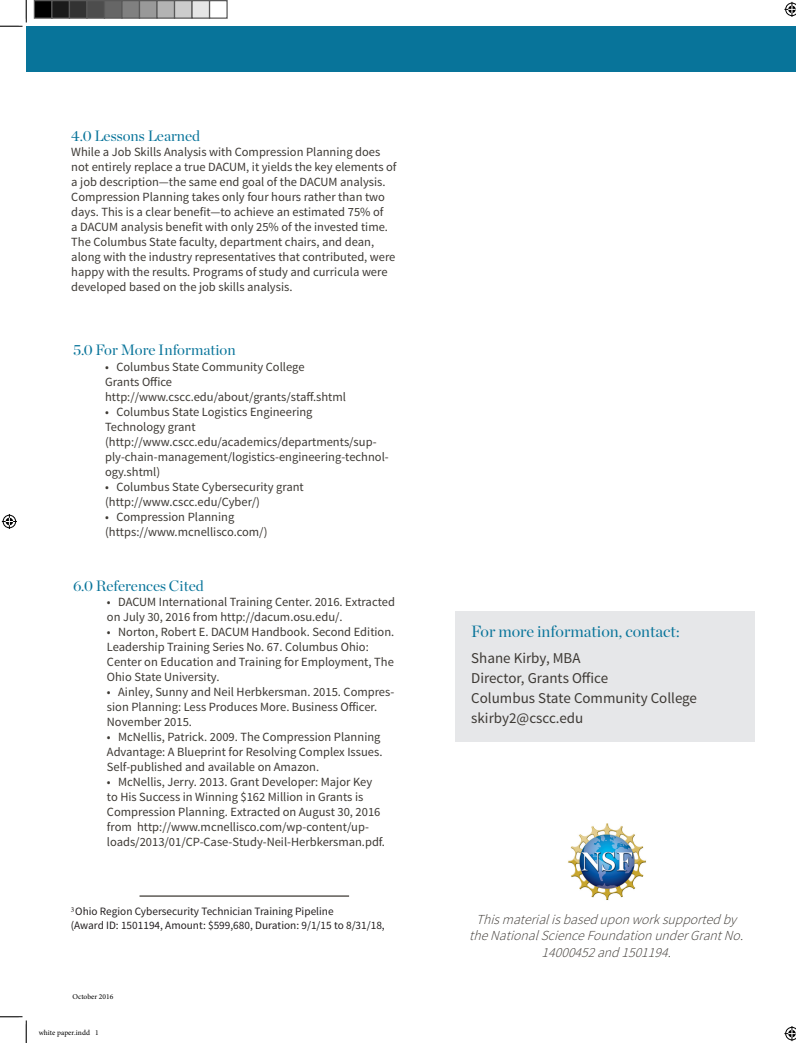
<style>
.page{position:relative;width:796px;height:1043px;background:#fff}
.page>*{position:absolute;margin:0;border:0;box-sizing:border-box;transform-origin:0 0}
.t1{font:16.25px "Chronicle Display";color:#08749a}
.t2{font:15px/20px "Source Sans Pro";color:#3d3934}
.t3{font:15px "Chronicle Display";color:#08749a}
.t4{font:italic 300 13.75px/16.5px "Source Sans Pro";color:#3d3934;text-align:center}
.t5{font:12.5px/15px "Source Sans Pro";color:#3d3934}
.t6{font:11.25px/13.5px "Source Sans Pro";color:#231f20}
.t7{font:7.5px "Minion Pro";color:#000}
.t8{font:7.5px "Minion Pro";color:#231f20}
</style>
<div class="page">
<div style="left:26px;top:26px;width:769px;height:45px;background:#08749a"></div>
<hr style="left:139px;top:895px;width:210px;height:1px;background:#3d3934">
<div style="left:455px;top:611px;width:300px;height:130px;background:#e6e7e9"></div>
<img style="left:568px;top:823px;width:78px;height:77px">
<svg style="left:0;top:0;width:27px;height:27px"></svg>
<svg style="left:0;top:1016px;width:27px;height:26px"></svg>
<svg style="left:784px;top:1px;width:12px;height:26px"></svg>
<svg style="left:784px;top:1026px;width:12px;height:16px"></svg>
<svg style="left:2px;top:514px;width:15px;height:15px"></svg>
<div style="left:34px;top:1px;width:18px;height:17px;background:#000"></div>
<div style="left:34px;top:0;width:18px;height:19px;border:1px solid #595959"></div>
<div style="left:52px;top:1px;width:17px;height:17px;background:#1a1a1a"></div>
<div style="left:51px;top:0;width:19px;height:19px;border:1px solid #595959"></div>
<div style="left:69px;top:1px;width:18px;height:17px;background:#333"></div>
<div style="left:69px;top:0;width:19px;height:19px;border:1px solid #595959"></div>
<div style="left:87px;top:1px;width:17px;height:17px;background:#4d4d4d"></div>
<div style="left:86px;top:0;width:19px;height:19px;border:1px solid #595959"></div>
<div style="left:104px;top:1px;width:18px;height:17px;background:#666"></div>
<div style="left:104px;top:0;width:18px;height:19px;border:1px solid #595959"></div>
<div style="left:122px;top:1px;width:17px;height:17px;background:#808080"></div>
<div style="left:121px;top:0;width:19px;height:19px;border:1px solid #595959"></div>
<div style="left:139px;top:1px;width:18px;height:17px;background:#999"></div>
<div style="left:139px;top:0;width:19px;height:19px;border:1px solid #595959"></div>
<div style="left:157px;top:1px;width:17px;height:17px;background:#b3b3b3"></div>
<div style="left:156px;top:0;width:19px;height:19px;border:1px solid #595959"></div>
<div style="left:174px;top:1px;width:18px;height:17px;background:#ccc"></div>
<div style="left:174px;top:0;width:18px;height:19px;border:1px solid #595959"></div>
<div style="left:192px;top:1px;width:17px;height:17px;background:#e6e6e6"></div>
<div style="left:191px;top:0;width:19px;height:19px;border:1px solid #595959"></div>
<div style="left:209px;top:0;width:19px;height:19px;border:1px solid #595959"></div>
<p class="t3" style="left:71px;top:124px;width:130px">4.0 Lessons Learned</p>
<p class="t5" style="left:71px;top:144px;width:327px">While a Job Skills Analysis with Compression Planning does not entirely replace a true DACUM, it yields the key elements of a job description—the same end goal of the DACUM analysis.<br>Compression Planning takes only four hours rather than two days. This is a clear benefit—to achieve an estimated 75% of<br>a DACUM analysis benefit with only 25% of the invested time.<br>The Columbus State faculty, department chairs, and dean, along with the industry representatives that contributed, were happy with the results. Programs of study and curricula were developed based on the job skills analysis.</p>
<p class="t3" style="left:73px;top:338px;width:164px">5.0 For More Information</p>
<p class="t5" style="left:105px;top:359px;width:242px">• Columbus State Community College<br>Grants Office http://www.cscc.edu/about/grants/staff.shtml</p>
<p class="t5" style="left:105px;top:404px;width:285px">• Columbus State Logistics Engineering<br>Technology grant (http://www.cscc.edu/academics/departments/sup&shy;ply-chain-management/logistics-engineering-technol&shy;ogy.shtml)</p>
<p class="t5" style="left:105px;top:479px;width:200px">• Columbus State Cybersecurity grant (http://www.cscc.edu/Cyber/)</p>
<p class="t5" style="left:105px;top:509px;width:164px">• Compression Planning (https://www.mcnellisco.com/)</p>
<p class="t3" style="left:73px;top:574px;width:132px">6.0 References Cited</p>
<p class="t5" style="left:107px;top:595px;width:289px">• DACUM International Training Center. 2016. Extracted on July 30, 2016 from http://dacum.osu.edu/.</p>
<p class="t5" style="left:107px;top:625px;width:289px">• Norton, Robert E. DACUM Handbook. Second Edition.<br>Leadership Training Series No. 67. Columbus Ohio:<br>Center on Education and Training for Employment, The Ohio State University.</p>
<p class="t5" style="left:107px;top:685px;width:289px">• Ainley, Sunny and Neil Herbkersman. 2015. Compres&shy;sion Planning: Less Produces More. Business Officer.<br>November 2015.</p>
<p class="t5" style="left:107px;top:730px;width:277px">• McNellis, Patrick. 2009. The Compression Planning<br>Advantage: A Blueprint for Resolving Complex Issues.<br>Self-published and available on Amazon.</p>
<p class="t5" style="left:107px;top:775px;width:279px">• McNellis, Jerry. 2013. Grant Developer: Major Key to His Success in Winning $162 Million in Grants is Compression Planning. Extracted on August 30, 2016 from http://www.mcnellisco.com/wp-content/up&shy;loads/2013/01/CP-Case-Study-Neil-Herbkersman.pdf.</p>
<p class="t6" style="left:71px;top:905px;width:315px;text-indent:5px">Ohio Region Cybersecurity Technician Training Pipeline<br>(Award ID: 1501194, Amount: $599,680, Duration: 9/1/15 to 8/31/18,</p>
<p class="t8" style="left:71px;top:904px;width:5px">3</p>
<p class="t7" style="left:72px;top:991px;width:42px">October 2016</p>
<p class="t7" style="left:39px;top:1028px;width:61px">white paper.indd 1</p>
<h1 class="t1" style="left:471px;top:619px;width:210px">For more information, contact:</h1>
<p class="t2" style="left:471px;top:648px;width:227px">Shane Kirby, MBA<br>Director, Grants Office<br>Columbus State Community College skirby2@cscc.edu</p>
<p class="t4" style="left:469px;top:911px;width:279px">Thismaterialisbaseduponworksupportedby theNationalScienceFoundationunderGrantNo.<br>14000452and1501194.</p>
</div>
